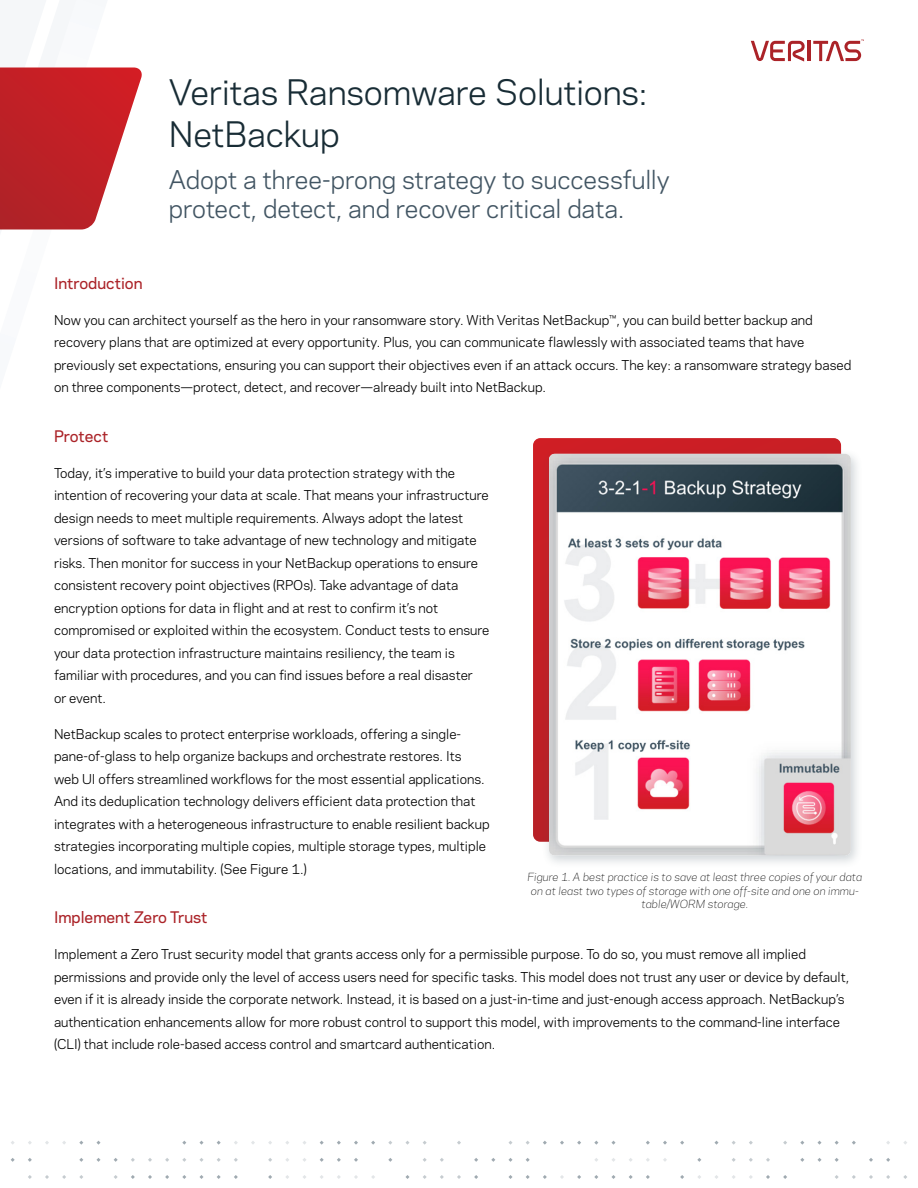
<style>
.page{position:relative;width:918px;height:1188px;background:#fff}
.page>*{position:absolute;margin:0;border:0;box-sizing:border-box;transform-origin:0 0}
.t1{font:33px/42px "Polaris";letter-spacing:-.005em;color:#182c35}
.t2{font:24px/28.8px "Polaris";letter-spacing:-.005em;color:#425563}
.Paragraph_Title{font:500 15px "Polaris";color:#ab2328}
.Body_Copy{font:12.75px/22.5px "Polaris";color:#000}
.t3{font:italic 300 10.5px/13.5px "Polaris";color:#000;text-align:center}
</style>
<div class="page">
<hr style="left:808px;top:41px;width:3px;height:20px;background:#ab2328">
<svg style="left:751px;top:41px;width:54px;height:21px"></svg>
<svg style="left:813px;top:39px;width:51px;height:22px"></svg>
<svg style="left:0;top:67px;width:142px;height:163px"></svg>
<svg style="left:783px;top:1175px;width:4px;height:4px"></svg>
<svg style="left:766px;top:1158px;width:4px;height:4px"></svg>
<svg style="left:766px;top:1175px;width:4px;height:4px"></svg>
<svg style="left:749px;top:1158px;width:4px;height:4px"></svg>
<svg style="left:714px;top:1141px;width:5px;height:4px"></svg>
<svg style="left:697px;top:1158px;width:4px;height:4px"></svg>
<svg style="left:680px;top:1141px;width:4px;height:4px"></svg>
<svg style="left:680px;top:1175px;width:4px;height:4px"></svg>
<svg style="left:663px;top:1141px;width:4px;height:4px"></svg>
<svg style="left:646px;top:1141px;width:4px;height:4px"></svg>
<svg style="left:646px;top:1175px;width:4px;height:4px"></svg>
<svg style="left:629px;top:1175px;width:4px;height:4px"></svg>
<svg style="left:611px;top:1141px;width:5px;height:4px"></svg>
<svg style="left:611px;top:1175px;width:5px;height:4px"></svg>
<svg style="left:594px;top:1175px;width:4px;height:4px"></svg>
<svg style="left:577px;top:1141px;width:4px;height:4px"></svg>
<svg style="left:577px;top:1175px;width:4px;height:4px"></svg>
<svg style="left:560px;top:1141px;width:4px;height:4px"></svg>
<svg style="left:560px;top:1175px;width:4px;height:4px"></svg>
<svg style="left:543px;top:1141px;width:4px;height:4px"></svg>
<svg style="left:543px;top:1175px;width:4px;height:4px"></svg>
<svg style="left:526px;top:1158px;width:4px;height:4px"></svg>
<svg style="left:526px;top:1175px;width:4px;height:4px"></svg>
<svg style="left:508px;top:1141px;width:5px;height:4px"></svg>
<svg style="left:508px;top:1158px;width:5px;height:4px"></svg>
<svg style="left:508px;top:1175px;width:5px;height:4px"></svg>
<svg style="left:491px;top:1158px;width:4px;height:4px"></svg>
<svg style="left:474px;top:1158px;width:4px;height:4px"></svg>
<svg style="left:474px;top:1175px;width:4px;height:4px"></svg>
<svg style="left:457px;top:1141px;width:4px;height:4px"></svg>
<svg style="left:457px;top:1175px;width:4px;height:4px"></svg>
<svg style="left:440px;top:1158px;width:4px;height:4px"></svg>
<svg style="left:440px;top:1175px;width:4px;height:4px"></svg>
<svg style="left:423px;top:1175px;width:4px;height:4px"></svg>
<svg style="left:405px;top:1141px;width:5px;height:4px"></svg>
<svg style="left:405px;top:1175px;width:5px;height:4px"></svg>
<svg style="left:388px;top:1158px;width:4px;height:4px"></svg>
<svg style="left:371px;top:1141px;width:4px;height:4px"></svg>
<svg style="left:354px;top:1141px;width:4px;height:4px"></svg>
<svg style="left:354px;top:1158px;width:4px;height:4px"></svg>
<svg style="left:354px;top:1175px;width:4px;height:4px"></svg>
<svg style="left:337px;top:1141px;width:4px;height:4px"></svg>
<svg style="left:337px;top:1158px;width:4px;height:4px"></svg>
<svg style="left:320px;top:1158px;width:4px;height:4px"></svg>
<svg style="left:268px;top:1158px;width:4px;height:4px"></svg>
<svg style="left:268px;top:1175px;width:4px;height:4px"></svg>
<svg style="left:234px;top:1158px;width:4px;height:4px"></svg>
<svg style="left:234px;top:1175px;width:4px;height:4px"></svg>
<svg style="left:217px;top:1175px;width:4px;height:4px"></svg>
<svg style="left:199px;top:1141px;width:5px;height:4px"></svg>
<svg style="left:199px;top:1158px;width:5px;height:4px"></svg>
<svg style="left:199px;top:1175px;width:5px;height:4px"></svg>
<svg style="left:182px;top:1175px;width:4px;height:4px"></svg>
<svg style="left:165px;top:1158px;width:4px;height:4px"></svg>
<svg style="left:165px;top:1175px;width:4px;height:4px"></svg>
<svg style="left:148px;top:1158px;width:4px;height:4px"></svg>
<svg style="left:148px;top:1175px;width:4px;height:4px"></svg>
<svg style="left:131px;top:1158px;width:4px;height:4px"></svg>
<svg style="left:131px;top:1175px;width:4px;height:4px"></svg>
<svg style="left:114px;top:1158px;width:4px;height:4px"></svg>
<svg style="left:114px;top:1175px;width:4px;height:4px"></svg>
<svg style="left:96px;top:1141px;width:5px;height:4px"></svg>
<svg style="left:96px;top:1158px;width:5px;height:4px"></svg>
<svg style="left:79px;top:1158px;width:4px;height:4px"></svg>
<svg style="left:79px;top:1175px;width:4px;height:4px"></svg>
<svg style="left:62px;top:1175px;width:4px;height:4px"></svg>
<svg style="left:45px;top:1175px;width:4px;height:4px"></svg>
<svg style="left:28px;top:1158px;width:4px;height:4px"></svg>
<svg style="left:28px;top:1175px;width:4px;height:4px"></svg>
<svg style="left:11px;top:1158px;width:4px;height:4px"></svg>
<svg style="left:903px;top:1175px;width:4px;height:4px"></svg>
<svg style="left:886px;top:1158px;width:4px;height:4px"></svg>
<svg style="left:886px;top:1175px;width:4px;height:4px"></svg>
<svg style="left:869px;top:1158px;width:4px;height:4px"></svg>
<svg style="left:869px;top:1175px;width:4px;height:4px"></svg>
<svg style="left:852px;top:1141px;width:4px;height:4px"></svg>
<svg style="left:852px;top:1175px;width:4px;height:4px"></svg>
<svg style="left:835px;top:1158px;width:4px;height:4px"></svg>
<svg style="left:835px;top:1175px;width:4px;height:4px"></svg>
<svg style="left:817px;top:1141px;width:5px;height:4px"></svg>
<svg style="left:817px;top:1158px;width:5px;height:4px"></svg>
<svg style="left:800px;top:1158px;width:4px;height:4px"></svg>
<svg style="left:533px;top:438px;width:308px;height:404px;background:#c82127"></svg>
<div style="left:541px;top:448px;width:322px;height:421px;background:#425563;opacity:.25"></div>
<img style="left:549px;top:454px;width:302px;height:402px">
<h1 class="t1" style="left:169px;top:70px;width:480px">Veritas Ransomware Solutions:<br>NetBackup</h1>
<h2 class="t2" style="left:169px;top:165px;width:502px">Adopt a three-prong strategy to successfully protect, detect, and recover critical data.</h2>
<p class="Paragraph_Title" style="left:54px;top:272px;width:90px">Introduction</p>
<p class="Body_Copy" style="left:54px;top:308px;width:799px">Now you can architect yourself as the hero in your ransomware story. With Veritas NetBackup™, you can build better backup and recovery plans that are optimized at every opportunity. Plus, you can communicate flawlessly with associated teams that have previously set expectations, ensuring you can support their objectives even if an attack occurs. The key: a ransomware strategy based on three components—protect, detect, and recover—already built into NetBackup.</p>
<p class="Paragraph_Title" style="left:54px;top:425px;width:56px">Protect</p>
<p class="Body_Copy" style="left:54px;top:461px;width:437px">Today, it’s imperative to build your data protection strategy with the intention of recovering your data at scale. That means your infrastructure design needs to meet multiple requirements. Always adopt the latest versions of software to take advantage of new technology and mitigate risks. Then monitor for success in your NetBackup operations to ensure consistent recovery point objectives (RPOs). Take advantage of data encryption options for data in flight and at rest to confirm it’s not compromised or exploited within the ecosystem. Conduct tests to ensure your data protection infrastructure maintains resiliency, the team is familiar with procedures, and you can find issues before a real disaster<br>or event.</p>
<p class="Body_Copy" style="left:54px;top:722px;width:437px">NetBackup scales to protect enterprise workloads, offering a single&shy;pane-of-glass to help organize backups and orchestrate restores. Its web UI offers streamlined workflows for the most essential applications.<br>And its deduplication technology delivers efficient data protection that integrates with a heterogeneous infrastructure to enable resilient backup strategies incorporating multiple copies, multiple storage types, multiple locations, and immutability. (See Figure 1.)</p>
<p class="Paragraph_Title" style="left:54px;top:906px;width:155px">Implement Zero Trust</p>
<p class="Body_Copy" style="left:54px;top:942px;width:797px">Implement a Zero Trust security model that grants access only for a permissible purpose. To do so, you must remove all implied permissions and provide only the level of access users need for specific tasks. This model does not trust any user or device by default, even if it is already inside the corporate network. Instead, it is based on a just-in-time and just-enough access approach. NetBackup’s authentication enhancements allow for more robust control to support this model, with improvements to the command-line interface (CLI) that include role-based access control and smartcard authentication.</p>
<p class="t3" style="left:527px;top:870px;width:336px">Figure 1. A best practice is to save at least three copies of your data on at least two types of storage with one off-site and one on immu&shy;table/WORM storage.</p>
</div>
